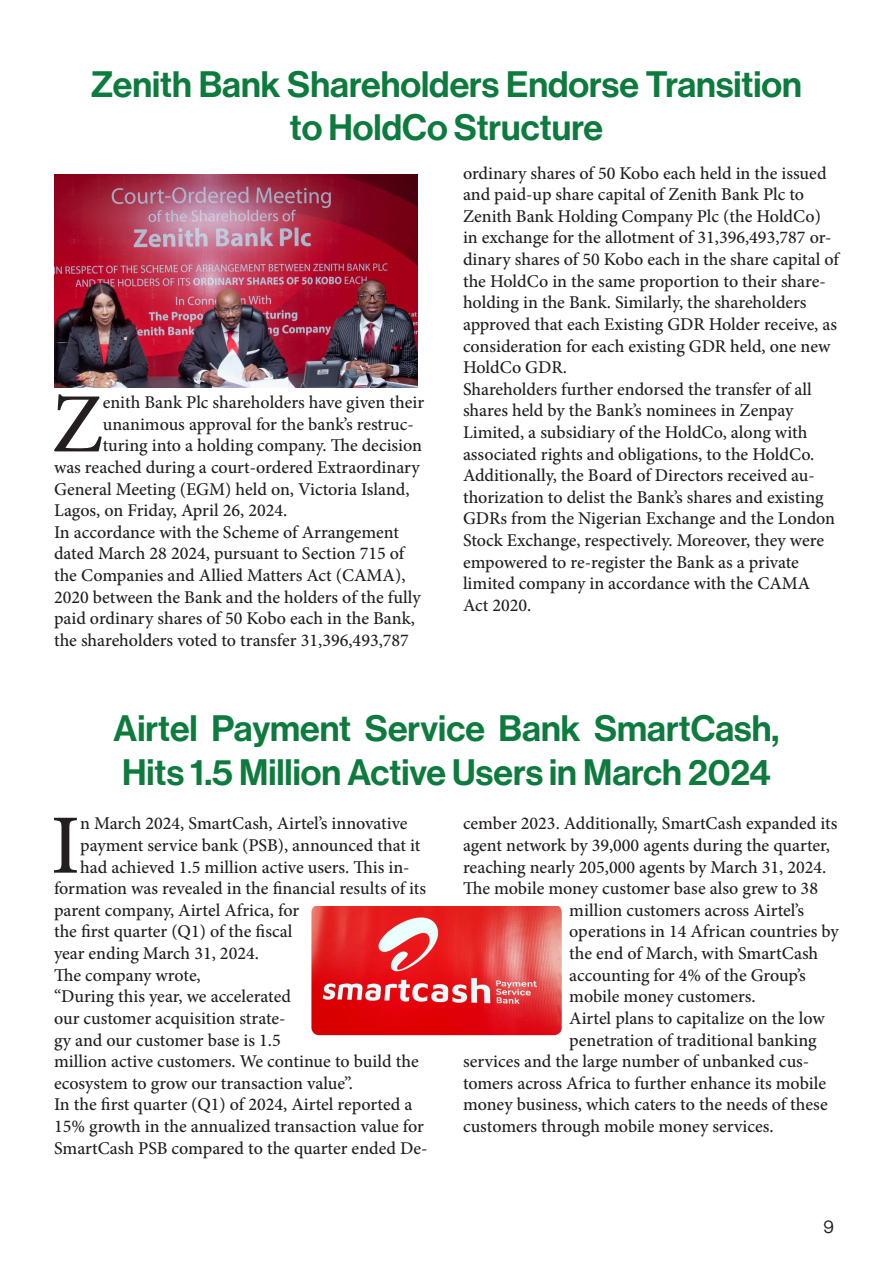
<style>
.page{position:relative;width:893px;height:1263px;background:#fff}
.page>*{position:absolute;margin:0;border:0;box-sizing:border-box;transform-origin:0 0}
.t1{font:500 84.45px "Minion Pro";color:#231f20}
.t2{font:36px/43.2px "Neue Haas Display Mediu";color:#0e7b3e;text-align:center}
.t3{font:500 18px/21.6px "Minion Pro";color:#231f20}
.t4{font:18px "Neue Haas Display";color:#231f20}
</style>
<div class="page">
<img style="left:54px;top:175px;width:364px;height:212px">
<img style="left:311px;top:906px;width:251px;height:129px">
<p class="t2" style="left:91px;top:63px;width:713px">Zenith Bank Shareholders Endorse Transition to HoldCo Structure</p>
<p class="t1" style="left:52px;top:367px;width:53px">Z</p>
<p class="t3" style="left:103px;top:392px;width:323px">enith Bank Plc shareholders have given their</p>
<p class="t3" style="left:103px;top:413px;width:313px">unanimous approval for the bank’s restruc-</p>
<p class="t3" style="left:103px;top:435px;width:321px">turing into a holding company. The decision</p>
<p class="t3" style="left:54px;top:456px;width:367px">was reached during a court-ordered Extraordinary</p>
<p class="t3" style="left:54px;top:478px;width:357px">General Meeting (EGM) held on, Victoria Island,</p>
<p class="t3" style="left:54px;top:500px;width:235px">Lagos, on Friday, April 26, 2024.</p>
<p class="t3" style="left:54px;top:521px;width:368px">In accordance with the Scheme of Arrangement dated March 28 2024, pursuant to Section 715 of the Companies and Allied Matters Act (CAMA), 2020 between the Bank and the holders of the fully paid ordinary shares of 50 Kobo each in the Bank, the shareholders voted to transfer 31,396,493,787</p>
<p class="t3" style="left:463px;top:162px;width:378px">ordinary shares of 50 Kobo each held in the issued and paid-up share capital of Zenith Bank Plc to Zenith Bank Holding Company Plc (the HoldCo) in exchange for the allotment of 31,396,493,787 or&shy;dinary shares of 50 Kobo each in the share capital of the HoldCo in the same proportion to their share&shy;holding in the Bank. Similarly, the shareholders approved that each Existing GDR Holder receive, as consideration for each existing GDR held, one new HoldCo GDR.</p>
<p class="t3" style="left:463px;top:378px;width:374px">Shareholders further endorsed the transfer of all shares held by the Bank’s nominees in Zenpay Limited, a subsidiary of the HoldCo, along with associated rights and obligations, to the HoldCo.<br>Additionally, the Board of Directors received au&shy;thorization to delist the Bank’s shares and existing GDRs from the Nigerian Exchange and the London Stock Exchange, respectively. Moreover, they were empowered to re-register the Bank as a private limited company in accordance with the CAMA Act 2020.</p>
<p class="t2" style="left:114px;top:708px;width:667px;text-align:left">Airtel Payment Service Bank SmartCash,<br>Hits 1.5 Million Active Users in March 2024</p>
<p class="t1" style="left:51px;top:789px;width:31px">I</p>
<p class="t3" style="left:80px;top:813px;width:329px">n March 2024, SmartCash, Airtel’s innovative</p>
<p class="t3" style="left:80px;top:834px;width:342px">payment service bank (PSB), announced that it</p>
<p class="t3" style="left:80px;top:856px;width:331px">had achieved 1.5 million active users. This in-</p>
<p class="t3" style="left:54px;top:878px;width:374px">formation was revealed in the financial results of its</p>
<p class="t3" style="left:54px;top:899px;width:247px">parent company, Airtel Africa, for</p>
<p class="t3" style="left:54px;top:921px;width:240px">the first quarter (Q1) of the fiscal</p>
<p class="t3" style="left:54px;top:942px;width:206px">year ending March 31, 2024.</p>
<p class="t3" style="left:54px;top:964px;width:148px">The company wrote,</p>
<p class="t3" style="left:54px;top:986px;width:366px">“During this year, we accelerated<br>our customer acquisition strate-<br>gy and our customer base is 1.5<br>million active customers. We continue to build the ecosystem to grow our transaction value”.</p>
<p class="t3" style="left:54px;top:1094px;width:375px">In the first quarter (Q1) of 2024, Airtel reported a<br>15% growth in the annualized transaction value for<br>SmartCash PSB compared to the quarter ended De-</p>
<p class="t3" style="left:463px;top:813px;width:376px">cember 2023. Additionally, SmartCash expanded its agent network by 39,000 agents during the quarter, reaching nearly 205,000 agents by March 31, 2024.</p>
<p class="t3" style="left:569px;top:878px;width:271px;text-indent:-106px">The mobile money customer base also grew to 38 million customers across Airtel’s operations in 14 African countries by the end of March, with SmartCash accounting for 4% of the Group’s mobile money customers.</p>
<p class="t3" style="left:569px;top:1007px;width:257px">Airtel plans to capitalize on the low</p>
<p class="t3" style="left:569px;top:1029px;width:249px">penetration of traditional banking</p>
<p class="t3" style="left:463px;top:1050px;width:348px">services and the large number of unbanked cus-</p>
<p class="t3" style="left:463px;top:1072px;width:365px">tomers across Africa to further enhance its mobile</p>
<p class="t3" style="left:463px;top:1094px;width:366px">money business, which caters to the needs of these</p>
<p class="t3" style="left:463px;top:1115px;width:312px">customers through mobile money services.</p>
<p class="t4" style="left:823px;top:1216px;width:12px">9</p>
</div>
